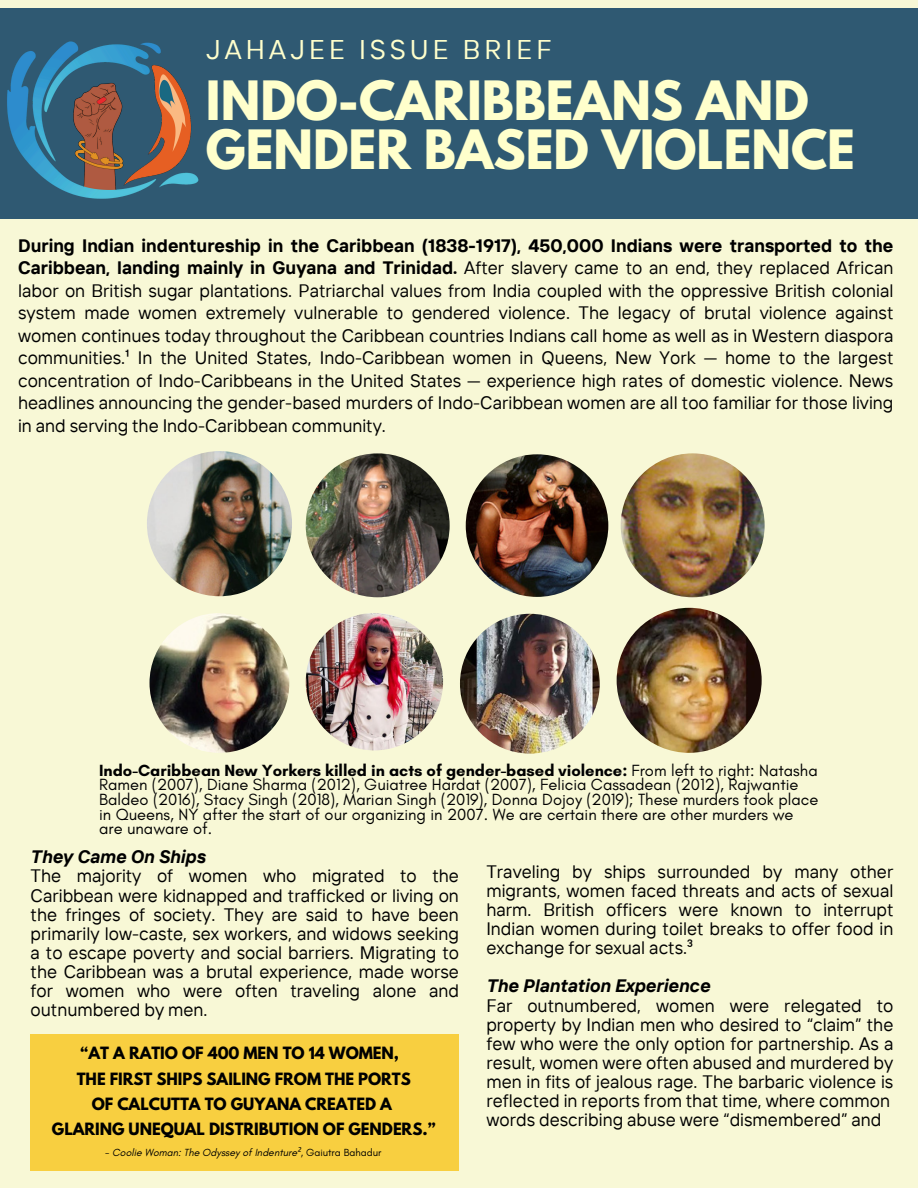
<style>
.page{position:relative;width:918px;height:1188px;background:#f8f8d6}
.page>*{position:absolute;margin:0;border:0;box-sizing:border-box;transform-origin:0 0}
.t1{font:700 48px/49.5px "League Spartan";color:#ffc}
.t2{font:27px "TT Interphases";letter-spacing:.15em;color:#ffc}
.t3{font:18px/19.2px "TT Interphases";color:#000;text-align:justify}
.t4{font:16.5px/14.7px "Glacial Indifference";color:#000}
.t5{font:700 15px "League Spartan";letter-spacing:-.005em;color:#000}
.t6{font:italic 10.5px "Glacial Indifference";color:#000}
.s1{font-weight:700}
.s2{font-weight:700;font-style:italic}
.s3{font-style:normal}
.s4{font-family:"Noto Sans"}
</style>
<div class="page">
<div style="left:0;top:8px;width:918px;height:211px;background:#2f5972"></div>
<img style="left:466px;top:454px;width:142px;height:143px;border-radius:50%">
<img style="left:150px;top:613px;width:139px;height:140px;border-radius:50%">
<img style="left:460px;top:614px;width:140px;height:140px;border-radius:50%">
<img style="left:617px;top:608px;width:145px;height:145px;border-radius:50%">
<img style="left:306px;top:613px;width:137px;height:137px;border-radius:50%">
<img style="left:147px;top:451px;width:145px;height:145px;border-radius:50%">
<img style="left:621px;top:453px;width:144px;height:144px;border-radius:50%">
<img style="left:306px;top:453px;width:144px;height:144px;border-radius:50%">
<div style="left:31px;top:1035px;width:428px;height:136px;background:#f8cf40"></div>
<img style="left:7px;top:41px;width:192px;height:158px">
<p class="t2" style="left:206px;top:32px;width:348px">JAHAJEE ISSUE BRIEF</p>
<h3 class="t1" style="left:206px;top:82px;width:651px">INDO-CARIBBEANS AND<br>GENDER BASED VIOLENCE</h3>
<p class="t3" style="left:18px;top:234px;width:877px;line-height:22.5px"><span class="s1">During Indian indentureship in the Caribbean (1838-1917), 450,000 Indians were transported to the Caribbean, landing mainly in Guyana and Trinidad.</span> After slavery came to an end, they replaced African labor on British sugar plantations. Patriarchal values from India coupled with the oppressive British colonial system made women extremely vulnerable to gendered violence. The legacy of brutal violence against women continues today throughout the Caribbean countries Indians call home as well as in Western diaspora communities.¹ In the United States, Indo-Caribbean women in Queens, New York — home to the largest concentration of Indo-Caribbeans in the United States — experience high rates of domestic violence. News headlines announcing the gender-based murders of Indo-Caribbean women are all too familiar for those living in and serving the Indo-Caribbean community.</p>
<p class="t4" style="left:99px;top:763px;width:721px"><span class="s1">Indo-Caribbean New Yorkers killed in acts of gender-based violence:</span> From left to right: Natasha Ramen (2007), Diane Sharma (2012), Guiatree Hardat (2007), Felicia Cassadean (2012), Rajwantie Baldeo (2016), Stacy Singh (2018), Marian Singh (2019), Donna Dojoy (2019); These murders took place in Queens, NY after the start of our organizing in 2007. We are certain there are other murders we are unaware of.</p>
<h3 class="t3" style="left:31px;top:847px;width:430px;text-align:left"><span class="s2">They Came On Ships<br></span>The majority of women who migrated to the Caribbean were kidnapped and trafficked or living on the fringes of society. They are said to have been primarily low-caste, sex workers, and widows seeking a to escape poverty and social barriers. Migrating to the Caribbean was a brutal experience, made worse for women who were often traveling alone and outnumbered by men.</h3>
<p class="t5" style="left:80px;top:1046px;width:320px">“AT A RATIO OF 400 MEN TO 14 WOMEN,</p>
<p class="t5" style="left:77px;top:1071px;width:336px">THE FIRST SHIPS SAILING FROM THE PORTS</p>
<p class="t5" style="left:92px;top:1096px;width:302px">OF CALCUTTA TO GUYANA CREATED A</p>
<h3 class="t5" style="left:52px;top:1122px;width:385px">GLARING UNEQUAL DISTRIBUTION OF GENDERS.”</h3>
<h3 class="t6" style="left:105px;top:1146px;width:278px"><span class="s3">-</span> Coolie Woman: The Odyssey of Indenture<span class="s4">²</span><span class="s3">, Gaiutra Bahadur</span></h3>
<p class="t3" style="left:486px;top:861px;width:409px">Traveling by ships surrounded by many other migrants, women faced threats and acts of sexual harm. British officers were known to interrupt Indian women during toilet breaks to offer food in exchange for sexual acts.³</p>
<p class="t3" style="left:486px;top:976px;width:409px;text-align:left"><span class="s2">The Plantation Experience<br></span>Far outnumbered, women were relegated to property by Indian men who desired to “claim” the few who were the only option for partnership. As a result, women were often abused and murdered by men in fits of jealous rage. The barbaric violence is reflected in reports from that time, where common words describing abuse were “dismembered” and</p>
</div>
